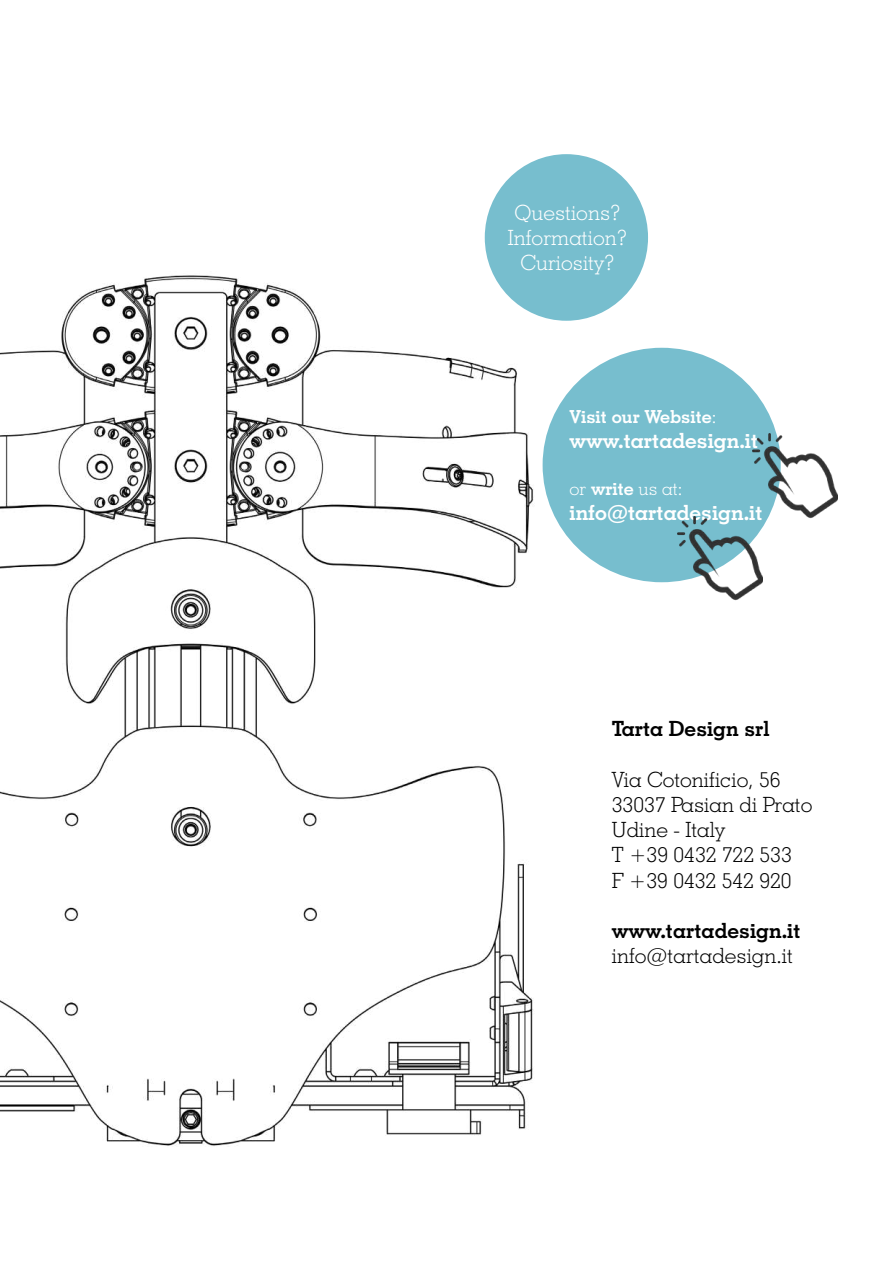
<style>
.page{position:relative;width:893px;height:1263px;background:#fff}
.page>*{position:absolute;margin:0;border:0;box-sizing:border-box;transform-origin:0 0}
.t1{font:300 21px/25.2px "Geometric Slab 703 BT";color:#000}
.t2{font:700 21px "Geometric Slab 703 BT";color:#fff}
.t3{font:700 21px "Geometric Slab 703 BT";color:#000}
.t4{font:300 21px/25.2px "Geometric Slab 703 BT";color:#fff;text-align:center}
.t5{font:700 18px "Geometric Slab 703 BT";color:#fff}
.t6{font:300 18px "Geometric Slab 703 BT";color:#fff}
.s1{font-weight:300}
.s2{font-weight:700}
</style>
<div class="page">
<div style="left:485px;top:154px;width:163px;height:167px;background:#77bece;border-radius:50%"></div>
<div style="left:543px;top:348px;width:238px;height:234px;background:#77bece;border-radius:50%"></div>
<img style="left:752px;top:434px;width:86px;height:85px">
<img style="left:677px;top:517px;width:85px;height:84px">
<img style="left:0;top:267px;width:553px;height:879px">
<p class="t4" style="left:508px;top:199px;width:121px">Questions?<br>Information?<br>Curiosity?</p>
<p class="t5" style="left:570px;top:406px;width:148px">Visit our Website<span class="s1">:</span></p>
<p class="t2" style="left:570px;top:428px;width:190px">www.tartadesign.it</p>
<p class="t6" style="left:570px;top:478px;width:114px">or <span class="s2">write</span> us at:</p>
<p class="t2" style="left:570px;top:500px;width:194px">info@tartadesign.it</p>
<p class="t3" style="left:612px;top:716px;width:159px">Tarta Design srl</p>
<p class="t1" style="left:612px;top:766px;width:202px">Via Cotonificio, 56<br>33037 Pasian di Prato<br>Udine - Italy<br>T +39 0432 722 533<br>F +39 0432 542 920</p>
<p class="t3" style="left:612px;top:918px;width:190px">www.tartadesign.it</p>
<p class="t1" style="left:612px;top:943px;width:183px">info@tartadesign.it</p>
</div>
